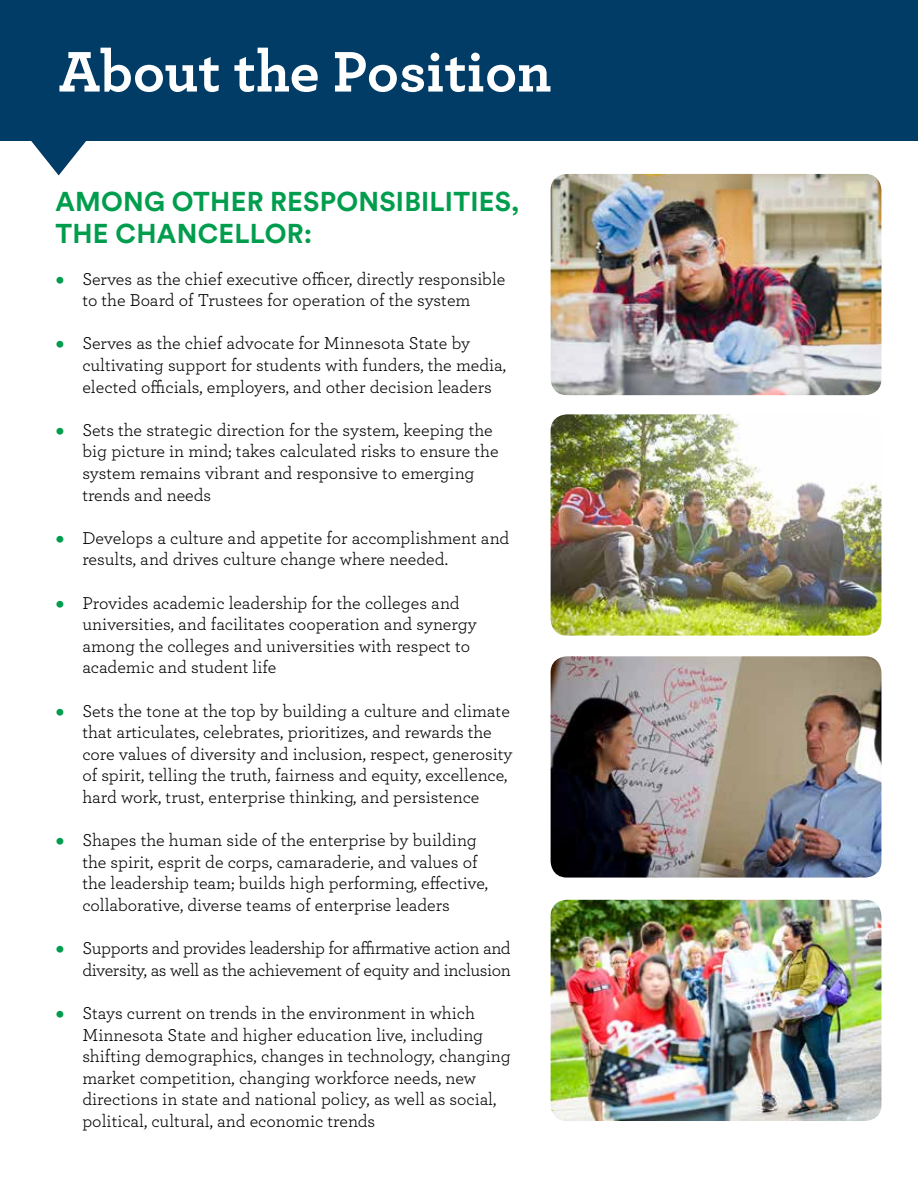
<style>
.page{position:relative;width:918px;height:1188px;background:#fff}
.page>*{position:absolute;margin:0;border:0;box-sizing:border-box;transform-origin:0 0}
.t1{font:700 60px "Archer";color:#fff}
.t2{font:700 27px/32.4px "Circular Std";letter-spacing:.01em;color:#009d4d}
.t3{font:18px/21.6px "Archer";color:#000}
.t4{font:18px/21.6px "Archer";letter-spacing:-.02em;color:#000;text-align:right}
.s1{font-family:"Circular Std";font-size:16.5px;color:#009d4d}
</style>
<div class="page">
<div style="left:0;top:0;width:918px;height:140px;background:#003c66"></div>
<svg style="left:28px;top:140px;width:61px;height:35px"></svg>
<img style="left:551px;top:174px;width:330px;height:221px">
<img style="left:551px;top:414px;width:330px;height:222px">
<img style="left:551px;top:656px;width:330px;height:222px">
<img style="left:551px;top:900px;width:330px;height:221px">
<h1 class="t1" style="left:59px;top:24px;width:494px">About the Position</h1>
<h2 class="t2" style="left:55px;top:185px;width:465px">AMONG OTHER RESPONSIBILITIES,<br>THE CHANCELLOR:</h2>
<p class="t3" style="left:55px;top:267px;width:452px;text-align:center"><span class="s1">•</span> Serves as the chief executive officer, directly responsible to the Board of Trustees for operation of the system</p>
<p class="t3" style="left:82px;top:332px;width:425px;text-indent:-27px"><span class="s1">•</span> Serves as the chief advocate for Minnesota State by cultivating support for students with funders, the media, elected officials, employers, and other decision leaders</p>
<p class="t3" style="left:82px;top:418px;width:418px;text-indent:-27px"><span class="s1">•</span> Sets the strategic direction for the system, keeping the big picture in mind; takes calculated risks to ensure the system remains vibrant and responsive to emerging trends and needs</p>
<p class="t3" style="left:82px;top:526px;width:429px;text-indent:-27px"><span class="s1">•</span> Develops a culture and appetite for accomplishment and results, and drives culture change where needed.</p>
<p class="t3" style="left:82px;top:591px;width:396px;text-indent:-27px"><span class="s1">•</span> Provides academic leadership for the colleges and universities, and facilitates cooperation and synergy among the colleges and universities with respect to academic and student life</p>
<p class="t3" style="left:82px;top:699px;width:432px;text-indent:-27px"><span class="s1">•</span> Sets the tone at the top by building a culture and climate that articulates, celebrates, prioritizes, and rewards the core values of diversity and inclusion, respect, generosity of spirit, telling the truth, fairness and equity, excellence, hard work, trust, enterprise thinking, and persistence</p>
<p class="t3" style="left:82px;top:829px;width:407px;text-indent:-27px"><span class="s1">•</span> Shapes the human side of the enterprise by building the spirit, esprit de corps, camaraderie, and values of the leadership team; builds high performing, effective, collaborative, diverse teams of enterprise leaders</p>
<p class="t4" style="left:55px;top:937px;width:457px"><span class="s1">•</span> Supports and provides leadership for affirmative action and diversity, as well as the achievement of equity and inclusion</p>
<p class="t3" style="left:82px;top:1001px;width:430px;text-indent:-27px"><span class="s1">•</span> Stays current on trends in the environment in which Minnesota State and higher education live, including shifting demographics, changes in technology, changing market competition, changing workforce needs, new directions in state and national policy, as well as social, political, cultural, and economic trends</p>
</div>
